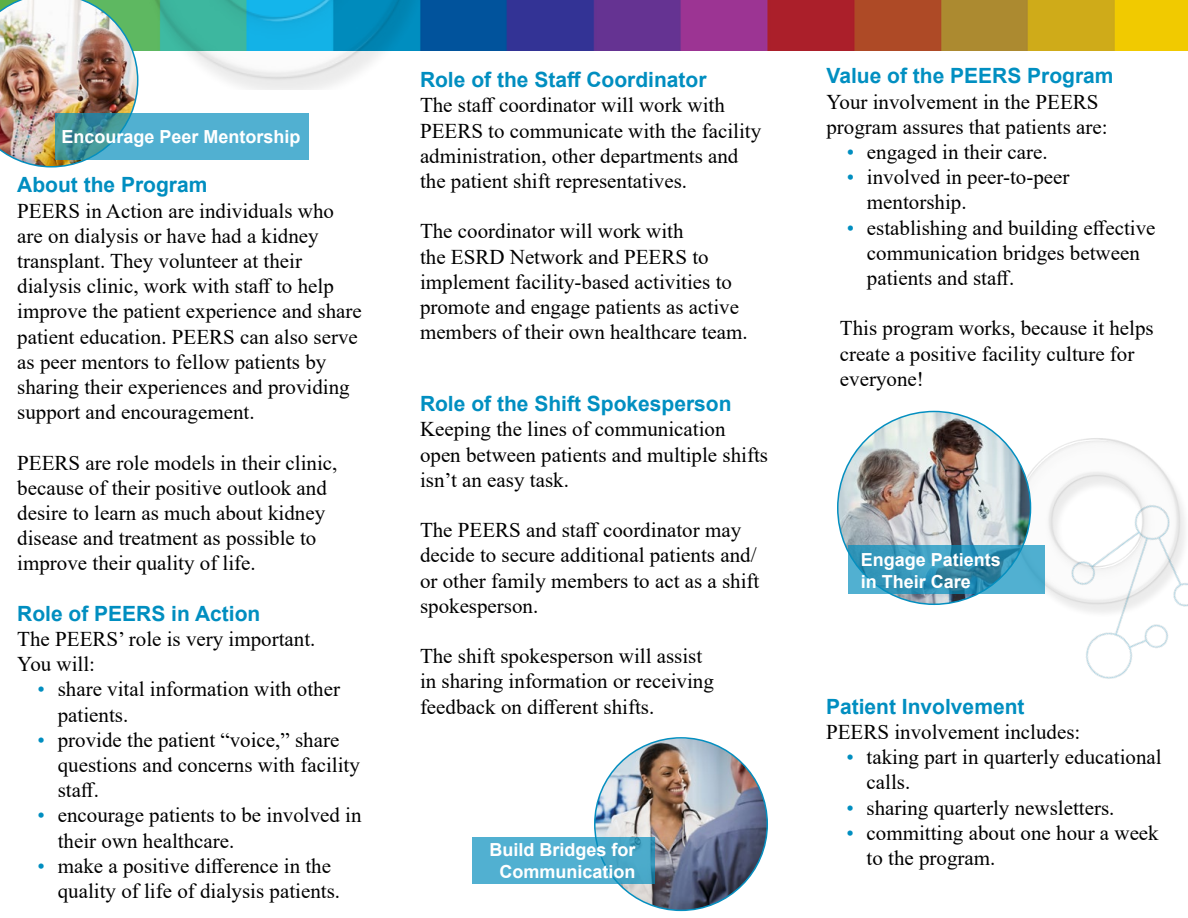
<style>
.page{position:relative;width:1188px;height:918px;background:#fff}
.page>*{position:absolute;margin:0;border:0;box-sizing:border-box;transform-origin:0 0}
.t1{font:21px/25.2px "Times New Roman";color:#000}
.t2{font:700 21px "Arial";color:#008ec0}
.t3{font:700 21px "Arial";color:#018fc1}
.t4{font:700 18px/21.6px "Arial";color:#fff;text-align:center}
.s1{color:#008ec0}
</style>
<div class="page">
<img style="left:1033px;top:438px;width:128px;height:31px">
<img style="left:1031px;top:469px;width:157px;height:210px">
<img style="left:434px;top:0;width:754px;height:50px">
<img style="left:595px;top:739px;width:172px;height:171px">
<img style="left:0;top:0;width:138px;height:168px">
<img style="left:838px;top:412px;width:193px;height:192px">
<img style="left:119px;top:0;width:315px;height:90px">
<svg style="left:55px;top:113px;width:254px;height:47px;fill:#51b0d1"></svg>
<svg style="left:472px;top:837px;width:183px;height:47px;fill:#51b0d1"></svg>
<svg style="left:848px;top:546px;width:197px;height:48px"></svg>
<p class="t4" style="left:62px;top:126px;width:241px">Encourage Peer Mentorship</p>
<p class="t2" style="left:17px;top:170px;width:192px">About the Program</p>
<p class="t1" style="left:17px;top:197px;width:346px">PEERS in Action are individuals who are on dialysis or have had a kidney transplant. They volunteer at their dialysis clinic, work with staff to help improve the patient experience and share patient education. PEERS can also serve as peer mentors to fellow patients by sharing their experiences and providing support and encouragement.</p>
<p class="t1" style="left:17px;top:449px;width:322px">PEERS are role models in their clinic, because of their positive outlook and desire to learn as much about kidney disease and treatment as possible to improve their quality of life.</p>
<p class="t2" style="left:17px;top:599px;width:245px">Role of PEERS in Action</p>
<p class="t1" style="left:17px;top:626px;width:300px">The PEERS’ role is very important.<br>You will:</p>
<p class="t1" style="left:58px;top:676px;width:284px;text-indent:-20px"><span class="s1">•</span> share vital information with other patients.</p>
<p class="t1" style="left:58px;top:727px;width:304px;text-indent:-20px"><span class="s1">•</span> provide the patient “voice,” share questions and concerns with facility staff.</p>
<p class="t1" style="left:58px;top:802px;width:305px;text-indent:-20px"><span class="s1">•</span> encourage patients to be involved in their own healthcare.</p>
<p class="t1" style="left:58px;top:853px;width:284px;text-indent:-20px"><span class="s1">•</span> make a positive difference in the quality of life of dialysis patients.</p>
<p class="t2" style="left:420px;top:65px;width:288px">Role of the Staff Coordinator</p>
<p class="t1" style="left:420px;top:92px;width:343px">The staff coordinator will work with PEERS to communicate with the facility administration, other departments and the patient shift representatives.</p>
<p class="t1" style="left:420px;top:218px;width:329px">The coordinator will work with<br>the ESRD Network and PEERS to implement facility-based activities to promote and engage patients as active members of their own healthcare team.</p>
<p class="t3" style="left:420px;top:389px;width:313px">Role of the Shift Spokesperson</p>
<p class="t1" style="left:420px;top:416px;width:350px">Keeping the lines of communication open between patients and multiple shifts isn’t an easy task.</p>
<p class="t1" style="left:420px;top:517px;width:341px">The PEERS and staff coordinator may decide to secure additional patients and/ or other family members to act as a shift spokesperson.</p>
<p class="t1" style="left:420px;top:643px;width:295px">The shift spokesperson will assist in sharing information or receiving feedback on different shifts.</p>
<p class="t4" style="left:490px;top:839px;width:148px">Build Bridges for<br>Communication</p>
<p class="t3" style="left:826px;top:61px;width:289px">Value of the PEERS Program</p>
<p class="t1" style="left:826px;top:88px;width:283px">Your involvement in the PEERS program assures that patients are:</p>
<p class="t1" style="left:847px;top:139px;width:203px"><span class="s1">•</span> engaged in their care.</p>
<p class="t1" style="left:867px;top:164px;width:204px;text-indent:-20px"><span class="s1">•</span> involved in peer-to-peer mentorship.</p>
<p class="t1" style="left:867px;top:214px;width:290px;text-indent:-20px"><span class="s1">•</span> establishing and building effective communication bridges between patients and staff.</p>
<p class="t1" style="left:840px;top:315px;width:315px">This program works, because it helps create a positive facility culture for everyone!</p>
<p class="t4" style="left:861px;top:549px;width:142px;text-align:left">Engage Patients in Their Care</p>
<p class="t2" style="left:826px;top:692px;width:200px">Patient Involvement</p>
<p class="t1" style="left:826px;top:719px;width:256px">PEERS involvement includes:</p>
<p class="t1" style="left:867px;top:744px;width:297px;text-indent:-20px"><span class="s1">•</span> taking part in quarterly educational calls.</p>
<p class="t1" style="left:846px;top:794px;width:270px"><span class="s1">•</span> sharing quarterly newsletters.</p>
<p class="t1" style="left:867px;top:820px;width:294px;text-indent:-20px"><span class="s1">•</span> committing about one hour a week to the program.</p>
</div>
